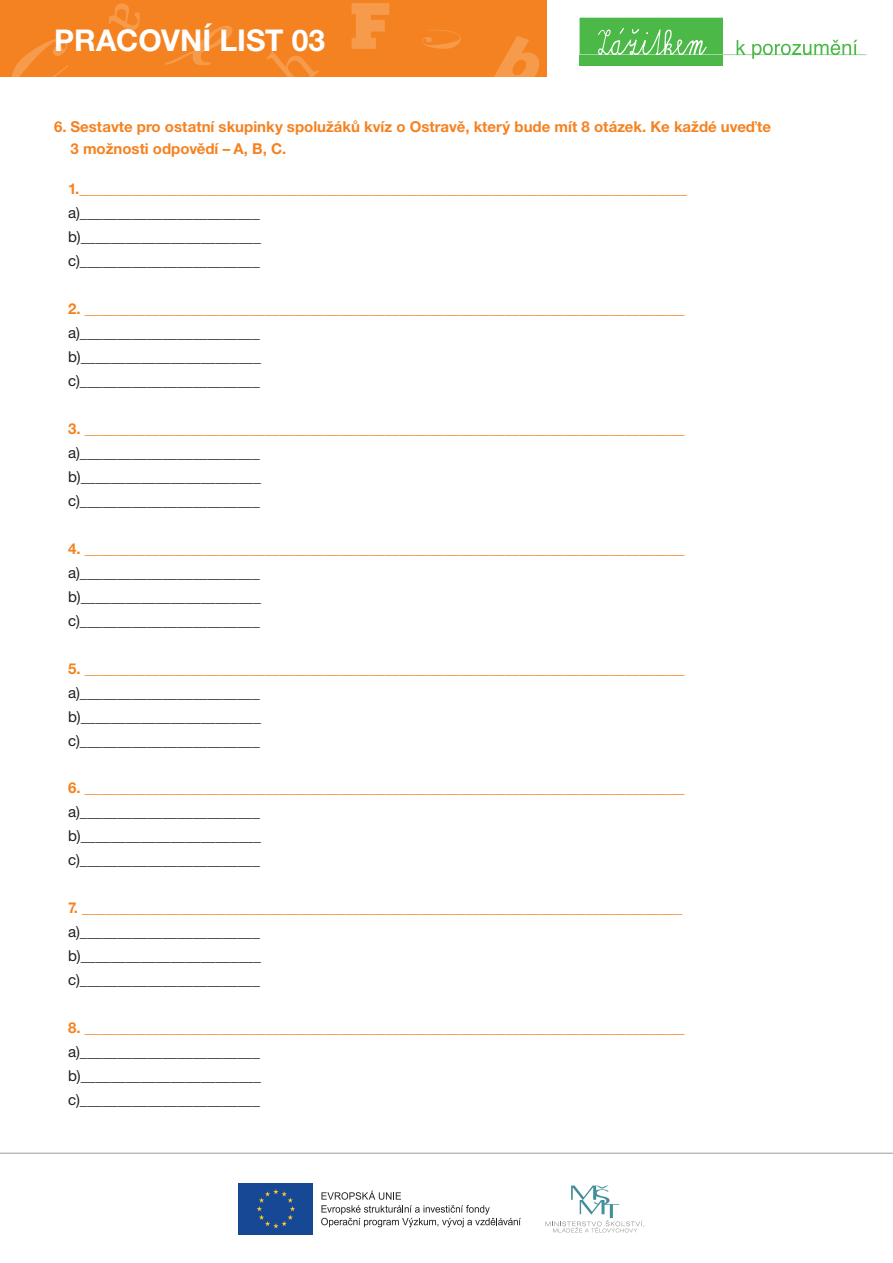
<style>
.page{position:relative;width:893px;height:1263px;background:#fff}
.page>*{position:absolute;margin:0;border:0;box-sizing:border-box;transform-origin:0 0}
.t1{font:700 30px "Helvetica Neue CE";color:#fff}
.t2{font:700 15px "Helvetica Neue CE";color:#f58220}
.t3{font:15px "Helvetica Neue CE";color:#231f20}
</style>
<div class="page">
<div style="left:0;top:0;width:893px;height:77px;background:#f58220"></div>
<svg style="left:109px;top:3px;width:31px;height:28px"></svg>
<svg style="left:494px;top:36px;width:46px;height:41px"></svg>
<svg style="left:12px;top:38px;width:57px;height:39px"></svg>
<svg style="left:165px;top:26px;width:67px;height:39px"></svg>
<svg style="left:352px;top:3px;width:37px;height:46px"></svg>
<svg style="left:266px;top:51px;width:53px;height:26px"></svg>
<svg style="left:422px;top:29px;width:39px;height:20px"></svg>
<div style="left:547px;top:0;width:346px;height:88px;background:#fff"></div>
<svg style="left:580px;top:17px;width:287px;height:49px"></svg>
<hr style="left:0;top:1152px;width:893px;height:2px;background:#231f20">
<svg style="left:321px;top:1190px;width:200px;height:37px"></svg>
<div style="left:237px;top:1181px;width:78px;height:56px;background:linear-gradient(to right,#fff,#fff)"></div>
<div style="left:239px;top:1183px;width:74px;height:51px;background:#174895"></div>
<svg style="left:257px;top:1189px;width:38px;height:39px"></svg>
<svg style="left:545px;top:1185px;width:100px;height:47px"></svg>
<h1 class="t1" style="left:54px;top:22px;width:273px">PRACOVNÍ LIST 03</h1>
<p class="t2" style="left:54px;top:117px;width:718px">6. Sestavte pro ostatní skupinky spolužáků kvíz o Ostravě, který bude mít 8 otázek. Ke každé uveďte</p>
<p class="t2" style="left:70px;top:140px;width:217px">3 možnosti odpovědí – A, B, C.</p>
<p class="t2" style="left:68px;top:180px;width:620px">1._________________________________________________________________________________</p>
<p class="t3" style="left:68px;top:204px;width:193px">a)________________________</p>
<p class="t3" style="left:68px;top:228px;width:194px">b)________________________</p>
<p class="t3" style="left:68px;top:252px;width:193px">c)________________________</p>
<p class="t2" style="left:68px;top:300px;width:618px">2. ________________________________________________________________________________</p>
<p class="t3" style="left:68px;top:324px;width:193px">a)________________________</p>
<p class="t3" style="left:68px;top:348px;width:194px">b)________________________</p>
<p class="t3" style="left:68px;top:372px;width:193px">c)________________________</p>
<p class="t2" style="left:68px;top:420px;width:618px">3. ________________________________________________________________________________</p>
<p class="t3" style="left:68px;top:444px;width:193px">a)________________________</p>
<p class="t3" style="left:68px;top:468px;width:194px">b)________________________</p>
<p class="t3" style="left:68px;top:492px;width:193px">c)________________________</p>
<p class="t2" style="left:68px;top:540px;width:618px">4. ________________________________________________________________________________</p>
<p class="t3" style="left:68px;top:564px;width:193px">a)________________________</p>
<p class="t3" style="left:68px;top:588px;width:194px">b)________________________</p>
<p class="t3" style="left:68px;top:612px;width:193px">c)________________________</p>
<p class="t2" style="left:68px;top:660px;width:618px">5. ________________________________________________________________________________</p>
<p class="t3" style="left:68px;top:684px;width:193px">a)________________________</p>
<p class="t3" style="left:68px;top:708px;width:194px">b)________________________</p>
<p class="t3" style="left:68px;top:732px;width:193px">c)________________________</p>
<p class="t2" style="left:68px;top:778px;width:618px">6. ________________________________________________________________________________</p>
<p class="t3" style="left:68px;top:802px;width:193px">a)________________________</p>
<p class="t3" style="left:68px;top:826px;width:194px">b)________________________</p>
<p class="t3" style="left:68px;top:850px;width:193px">c)________________________</p>
<p class="t2" style="left:68px;top:898px;width:616px">7. ________________________________________________________________________________</p>
<p class="t3" style="left:68px;top:922px;width:193px">a)________________________</p>
<p class="t3" style="left:68px;top:946px;width:194px">b)________________________</p>
<p class="t3" style="left:68px;top:970px;width:193px">c)________________________</p>
<p class="t2" style="left:68px;top:1018px;width:618px">8. ________________________________________________________________________________</p>
<p class="t3" style="left:68px;top:1042px;width:193px">a)________________________</p>
<p class="t3" style="left:68px;top:1066px;width:194px">b)________________________</p>
<p class="t3" style="left:68px;top:1090px;width:193px">c)________________________</p>
</div>
